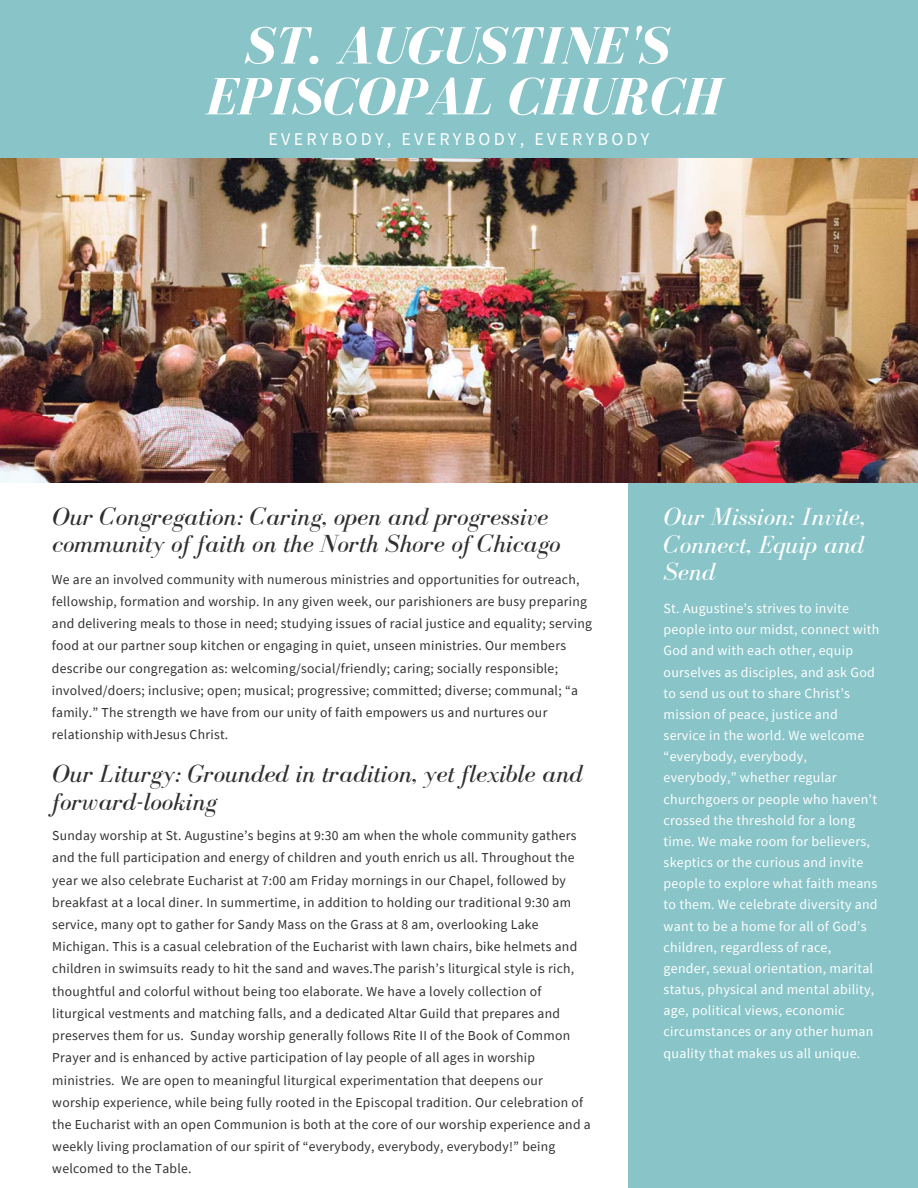
<style>
.page{position:relative;width:918px;height:1188px;background:#fff}
.page>*{position:absolute;margin:0;border:0;box-sizing:border-box;transform-origin:0 0}
.t1{font:italic 700 54px/50.8px "Bodoni FLF";color:#fff;text-align:center}
.t2{font:italic 25.5px/27.5px "Bodoni FLF";color:#312f30}
.t3{font:italic 25.5px/27.5px "Bodoni FLF";color:#fff;text-align:justify}
.t4{font:18px "Source Sans Pro";letter-spacing:.18em;color:#fff}
.t5{font:13.95px/21.1px "Source Sans Pro";letter-spacing:.02em;color:#fff}
.t6{font:13.65px/22.2px "Source Sans Pro";letter-spacing:.02em;color:#312f30}
</style>
<div class="page">
<div style="left:629px;top:482px;width:289px;height:706px;background:#88c4c8"></div>
<div style="left:0;top:0;width:918px;height:183px;background:#88c4c8"></div>
<img style="left:0;top:159px;width:918px;height:324px">
<h1 class="t1" style="left:205px;top:20px;width:517px">ST. AUGUSTINE'S<br>EPISCOPAL CHURCH</h1>
<h3 class="t4" style="left:269px;top:128px;width:382px">EVERYBODY, EVERYBODY, EVERYBODY</h3>
<h2 class="t2" style="left:52px;top:502px;width:510px">Our Congregation: Caring, open and progressive community of faith on the North Shore of Chicago</h2>
<p class="t6" style="left:52px;top:568px;width:542px">We are an involved community with numerous ministries and opportunities for outreach, fellowship, formation and worship. In any given week, our parishioners are busy preparing and delivering meals to those in need; studying issues of racial justice and equality; serving food at our partner soup kitchen or engaging in quiet, unseen ministries. Our members describe our congregation as: welcoming/social/friendly; caring; socially responsible; involved/doers; inclusive; open; musical; progressive; committed; diverse; communal; “a family.” The strength we have from our unity of faith empowers us and nurtures our relationship withJesus Christ.</p>
<h2 class="t2" style="left:52px;top:760px;width:532px">Our Liturgy: Grounded in tradition, yet flexible and forward-looking</h2>
<p class="t6" style="left:52px;top:824px;width:540px">Sunday worship at St. Augustine’s begins at 9:30 am when the whole community gathers and the full participation and energy of children and youth enrich us all. Throughout the year we also celebrate Eucharist at 7:00 am Friday mornings in our Chapel, followed by breakfast at a local diner. In summertime, in addition to holding our traditional 9:30 am service, many opt to gather for Sandy Mass on the Grass at 8 am, overlooking Lake Michigan. This is a casual celebration of the Eucharist with lawn chairs, bike helmets and children in swimsuits ready to hit the sand and waves.The parish’s liturgical style is rich, thoughtful and colorful without being too elaborate. We have a lovely collection of liturgical vestments and matching falls, and a dedicated Altar Guild that prepares and preserves them for us. Sunday worship generally follows Rite II of the Book of Common Prayer and is enhanced by active participation of lay people of all ages in worship ministries. We are open to meaningful liturgical experimentation that deepens our worship experience, while being fully rooted in the Episcopal tradition. Our celebration of the Eucharist with an open Communion is both at the core of our worship experience and a weekly living proclamation of our spirit of “everybody, everybody, everybody!” being welcomed to the Table.</p>
<h2 class="t3" style="left:664px;top:503px;width:203px">Our Mission: Invite, Connect, Equip and Send</h2>
<p class="t5" style="left:664px;top:598px;width:217px">St. Augustine’s strives to invite people into our midst, connect with<br>God and with each other, equip ourselves as disciples, and ask God to send us out to share Christ’s mission of peace, justice and service in the world. We welcome “everybody, everybody, everybody,” whether regular churchgoers or people who haven’t crossed the threshold for a long time. We make room for believers, skeptics or the curious and invite people to explore what faith means to them. We celebrate diversity and want to be a home for all of God’s children, regardless of race, gender, sexual orientation, marital status, physical and mental ability, age, political views, economic circumstances or any other human quality that makes us all unique.</p>
</div>
